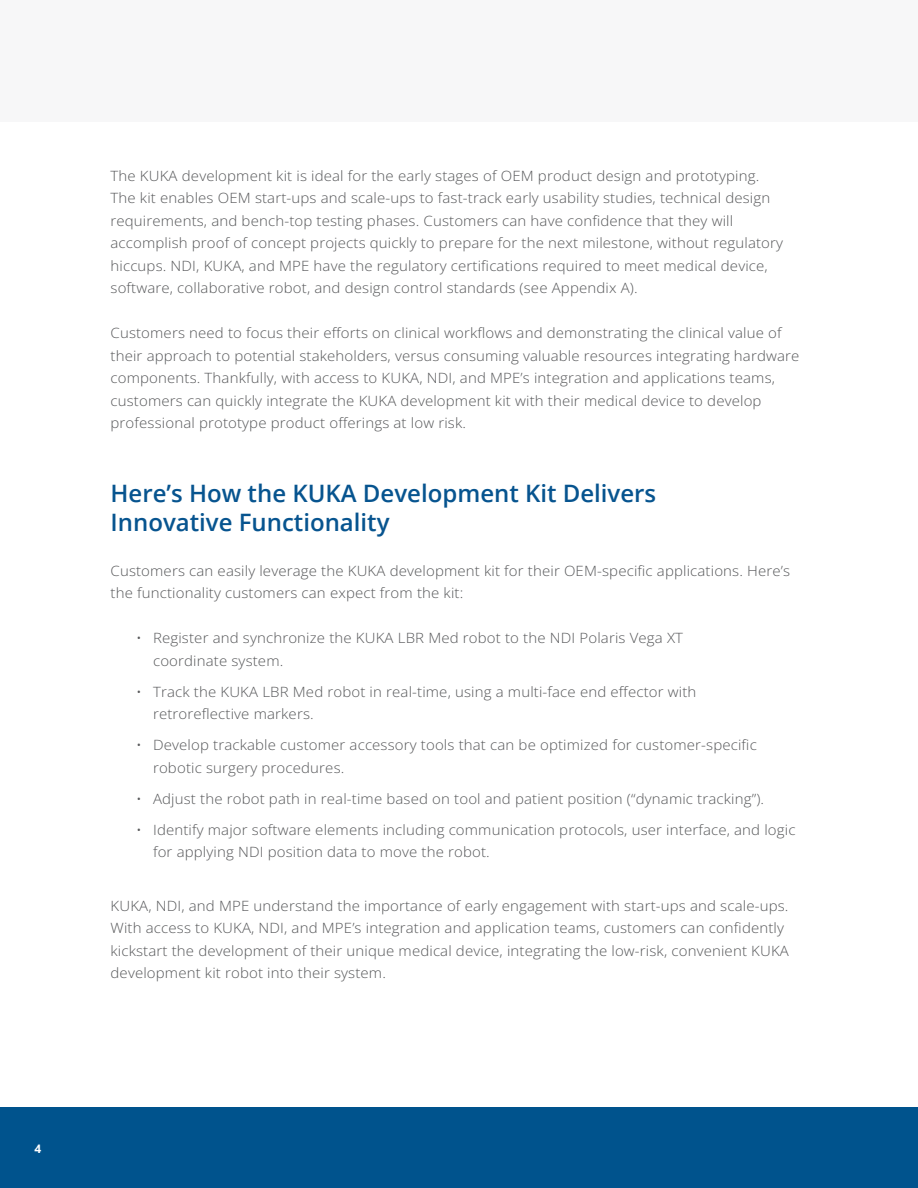
<style>
.page{position:relative;width:918px;height:1188px;background:#fff}
.page>*{position:absolute;margin:0;border:0;box-sizing:border-box;transform-origin:0 0}
.default_text{font:600 24px/28.8px "Open Sans";color:#07548f}
.default_text-2{font:300 14.25px/22.5px "Open Sans";letter-spacing:.01em;color:#57585a;scale:1.05 1}
.t1{font:700 12px "Segoe UI";color:#fff}
</style>
<div class="page">
<div style="left:0;top:1107px;width:918px;height:81px;background:#00538d"></div>
<div style="left:0;top:0;width:918px;height:122px;background:#f7f7f8"></div>
<p class="t1" style="left:35px;top:1138px;width:8px">4</p>
<p class="default_text-2" style="left:111px;top:164px;width:642px">The KUKA development kit is ideal for the early stages of OEM product design and prototyping.<br>The kit enables OEM start-ups and scale-ups to fast-track early usability studies, technical design requirements, and bench-top testing phases. Customers can have confidence that they will accomplish proof of concept projects quickly to prepare for the next milestone, without regulatory hiccups. NDI, KUKA, and MPE have the regulatory certifications required to meet medical device, software, collaborative robot, and design control standards (see Appendix A).</p>
<p class="default_text-2" style="left:111px;top:321px;width:658px">Customers need to focus their efforts on clinical workflows and demonstrating the clinical value of their approach to potential stakeholders, versus consuming valuable resources integrating hardware components. Thankfully, with access to KUKA, NDI, and MPE’s integration and applications teams, customers can quickly integrate the KUKA development kit with their medical device to develop professional prototype product offerings at low risk.</p>
<p class="default_text" style="left:111px;top:478px;width:547px">Here’s How the KUKA Development Kit Delivers<br>Innovative Functionality</p>
<p class="default_text-2" style="left:111px;top:559px;width:649px">Customers can easily leverage the KUKA development kit for their OEM-specific applications. Here’s the functionality customers can expect from the kit:</p>
<p class="default_text-2" style="left:153px;top:626px;width:506px;text-indent:-17px">• Register and synchronize the KUKA LBR Med robot to the NDI Polaris Vega XT coordinate system.</p>
<p class="default_text-2" style="left:153px;top:680px;width:519px;text-indent:-17px">• Track the KUKA LBR Med robot in real-time, using a multi-face end effector with retroreflective markers.</p>
<p class="default_text-2" style="left:153px;top:734px;width:576px;text-indent:-17px">• Develop trackable customer accessory tools that can be optimized for customer-specific robotic surgery procedures.</p>
<p class="default_text-2" style="left:136px;top:787px;width:600px">• Adjust the robot path in real-time based on tool and patient position (“dynamic tracking”).</p>
<p class="default_text-2" style="left:153px;top:818px;width:613px;text-indent:-17px">• Identify major software elements including communication protocols, user interface, and logic for applying NDI position data to move the robot.</p>
<p class="default_text-2" style="left:111px;top:894px;width:648px">KUKA, NDI, and MPE understand the importance of early engagement with start-ups and scale-ups.<br>With access to KUKA, NDI, and MPE’s integration and application teams, customers can confidently kickstart the development of their unique medical device, integrating the low-risk, convenient KUKA development kit robot into their system.</p>
</div>
